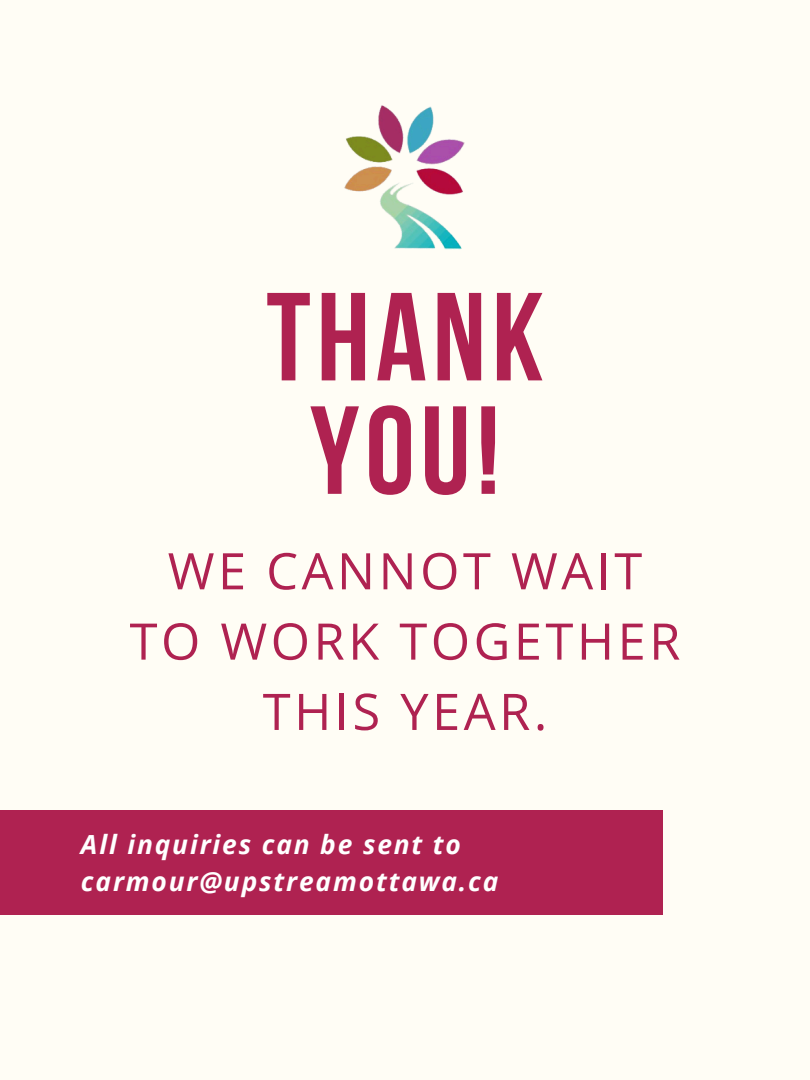
<style>
.page{position:relative;width:810px;height:1080px;background:#fffdf5}
.page>*{position:absolute;margin:0;border:0;box-sizing:border-box;transform-origin:0 0}
.t1{font:700 125px/113.4px "Bebas Neue";letter-spacing:.045em;color:#af2251;text-align:center}
.t2{font:50.44px/70.3px "Open Sans";letter-spacing:.07em;color:#af2251;text-align:center}
.t3{font:italic 700 26.38px/36.6px "Open Sans";letter-spacing:.07em;color:#fff}
</style>
<div class="page">
<img style="left:344px;top:105px;width:121px;height:145px">
<div style="left:0;top:810px;width:662px;height:105px;background:#af2251"></div>
<h1 class="t1" style="left:266px;top:292px;width:279px">THANK<br>YOU!</h1>
<h2 class="t2" style="left:130px;top:535px;width:552px">WE CANNOT WAIT<br>TO WORK TOGETHER<br>THIS YEAR.</h2>
<p class="t3" style="left:81px;top:826px;width:419px">All inquiries can be sent to carmour@upstreamottawa.ca</p>
</div>
